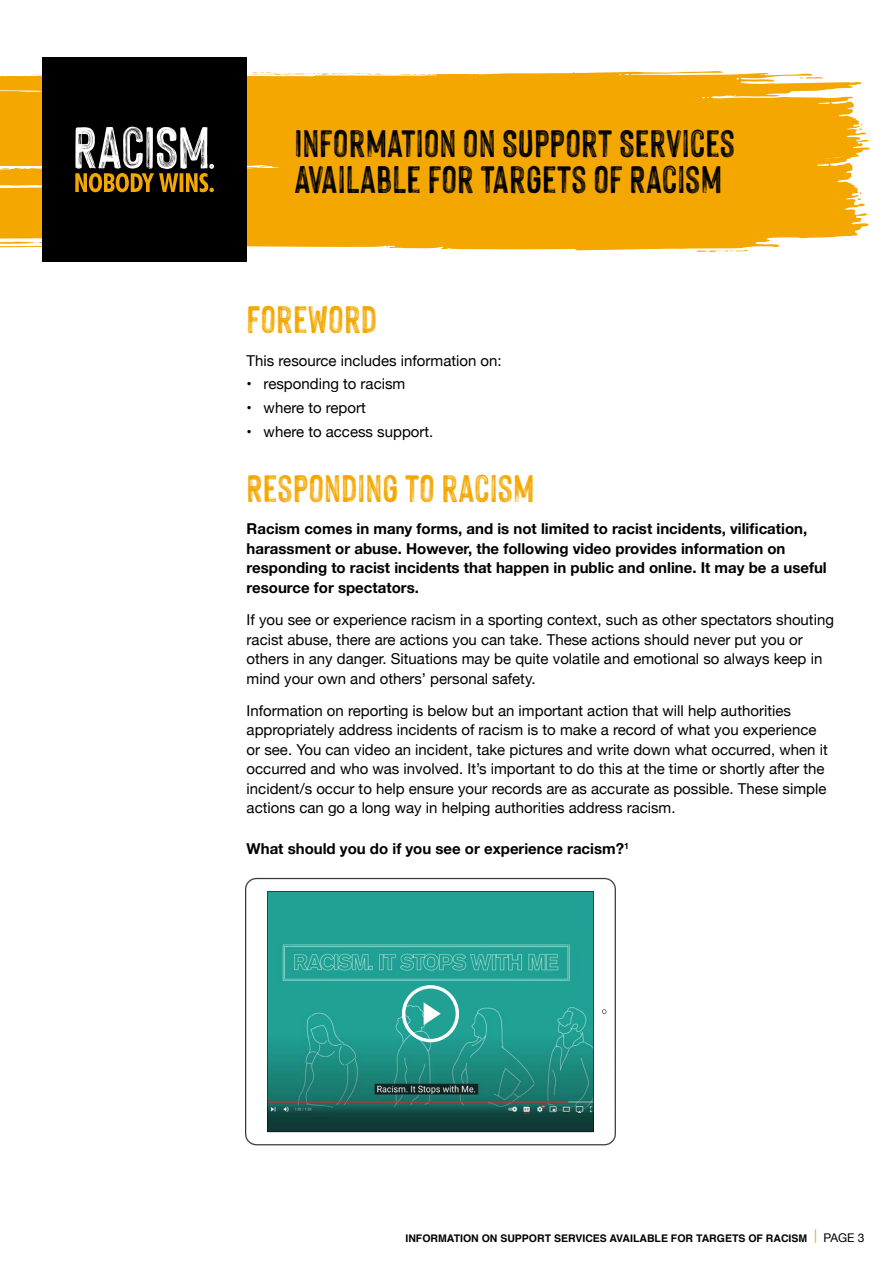
<style>
.page{position:relative;width:893px;height:1263px;background:#fff}
.page>*{position:absolute;margin:0;border:0;box-sizing:border-box;transform-origin:0 0}
.t1{font:42px/36px "Hackney Vector";color:#000}
.t2{font:42px "Hackney Vector";color:#f4a700}
.t3{font:15px/19.5px "Helvetica Neue";color:#000}
.t4{font:700 15px/19.5px "Helvetica Neue";color:#000}
.t5{font:700 10.5px "Helvetica";color:#000}
.s1{font-family:"Helvetica Neue";font-weight:400;font-size:13.5px;color:#f4a700}
.s2{font-family:"Helvetica Neue";font-weight:400;font-size:12px}
</style>
<div class="page">
<svg style="left:0;top:172px;width:870px;height:83px;background:#f5b220"></svg>
<svg style="left:0;top:65px;width:871px;height:107px;background:#f5b426"></svg>
<div style="left:43px;top:57px;width:204px;height:205px;background:#000"></div>
<svg style="left:0;top:100px;width:325px;height:92px"></svg>
<svg style="left:245px;top:878px;width:371px;height:267px"></svg>
<svg style="left:267px;top:891px;width:327px;height:241px;background:#259085"></svg>
<svg style="left:602px;top:1009px;width:4px;height:5px"></svg>
<h1 class="t1" style="left:294px;top:124px;width:442px">INFORMATION ON SUPPORT SERVICES<br>AVAILABLE FOR TARGETS OF RACISM</h1>
<h1 class="t2" style="left:247px;top:297px;width:132px">FOREWORD</h1>
<p class="t3" style="left:247px;top:351px;width:257px">This resource includes information on:</p>
<p class="t3" style="left:247px;top:375px;width:160px">• responding to racism</p>
<p class="t3" style="left:247px;top:399px;width:121px">• where to report</p>
<p class="t3" style="left:247px;top:423px;width:188px">• where to access support.</p>
<h1 class="t2" style="left:247px;top:466px;width:289px">RESPONDING TO RACISM</h1>
<p class="t4" style="left:247px;top:519px;width:582px">Racism comes in many forms, and is not limited to racist incidents, vilification, harassment or abuse. However, the following video provides information on responding to racist incidents that happen in public and online. It may be a useful resource for spectators.</p>
<p class="t3" style="left:247px;top:611px;width:589px">If you see or experience racism in a sporting context, such as other spectators shouting racist abuse, there are actions you can take. These actions should never put you or others in any danger. Situations may be quite volatile and emotional so always keep in mind your own and others’ personal safety.</p>
<p class="t3" style="left:247px;top:701px;width:583px">Information on reporting is below but an important action that will help authorities appropriately address incidents of racism is to make a record of what you experience or see. You can video an incident, take pictures and write down what occurred, when it occurred and who was involved. It’s important to do this at the time or shortly after the incident/s occur to help ensure your records are as accurate as possible. These simple actions can go a long way in helping authorities address racism.</p>
<p class="t4" style="left:247px;top:839px;width:384px">What should you do if you see or experience racism?<sup>1</sup></p>
<p class="t5" style="left:405px;top:1230px;width:461px">INFORMATION ON SUPPORT SERVICES AVAILABLE FOR TARGETS OF RACISM <span class="s1">|</span> <span class="s2">PAGE 3</span></p>
</div>
